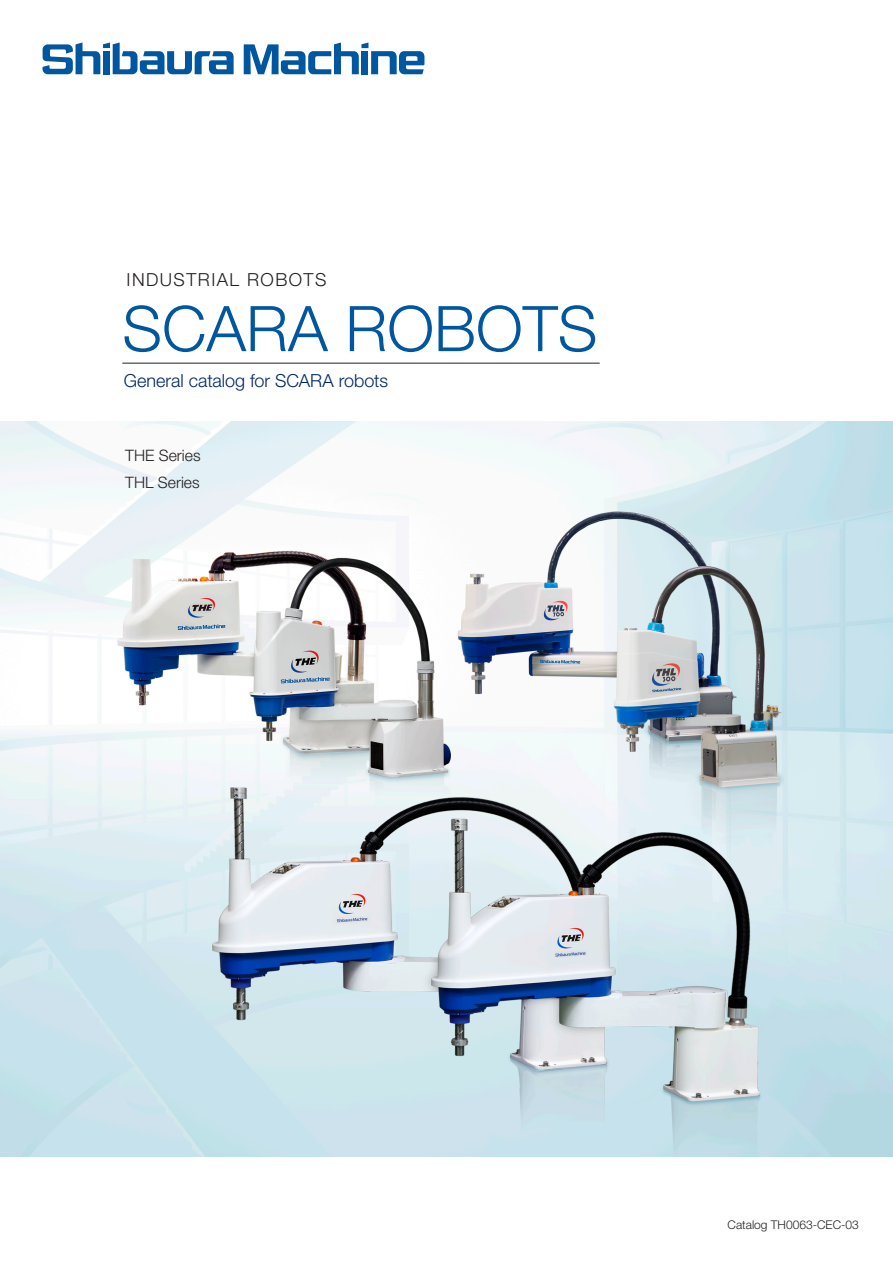
<style>
.page{position:relative;width:893px;height:1263px;background:#fff}
.page>*{position:absolute;margin:0;border:0;box-sizing:border-box;transform-origin:0 0}
.t1{font:300 63px "Helvetica Neue";color:#01579f}
.t2{font:300 18px "Helvetica Neue";color:#002964}
.t3{font:300 18px "Helvetica Neue";letter-spacing:.08em;color:#231f20}
.t4{font:300 15.75px/27px "Helvetica Neue";color:#231f20}
.t5{font:300 12px "Helvetica Neue";color:#231f20}
</style>
<div class="page">
<img style="left:0;top:421px;width:893px;height:736px">
<hr style="left:122px;top:363px;width:478px;height:1px;background:#231f20">
<svg style="left:244px;top:43px;width:180px;height:31px"></svg>
<svg style="left:43px;top:43px;width:191px;height:31px"></svg>
<p class="t3" style="left:127px;top:269px;width:201px">INDUSTRIAL ROBOTS</p>
<h1 class="t1" style="left:122px;top:290px;width:477px">SCARA ROBOTS</h1>
<p class="t2" style="left:124px;top:369px;width:266px">General catalog for SCARA robots</p>
<p class="t4" style="left:125px;top:442px;width:77px">THE Series<br>THL Series</p>
<p class="t5" style="left:727px;top:1217px;width:133px">Catalog TH0063-CEC-03</p>
</div>
